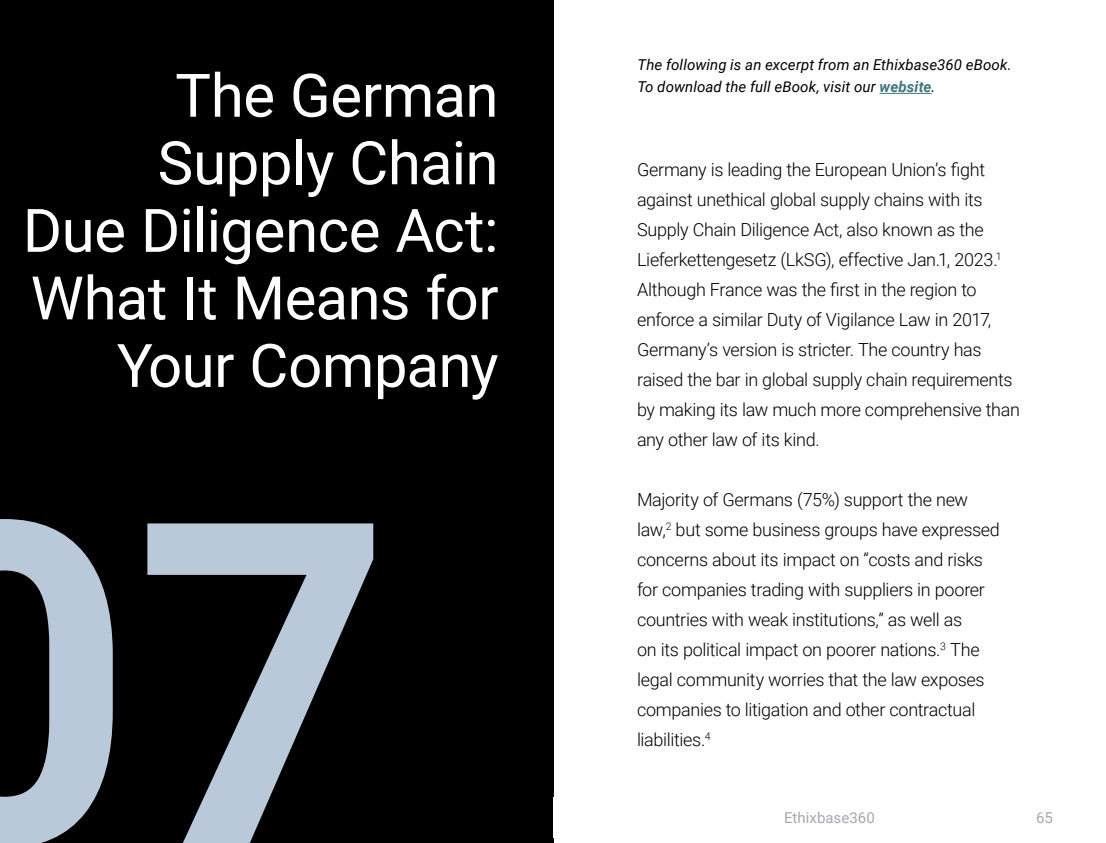
<style>
.page{position:relative;width:1106px;height:843px;background:#fff}
.page>*{position:absolute;margin:0;border:0;box-sizing:border-box;transform-origin:0 0}
.t1{font:700 450px "Roboto";color:#bac9d9}
.t2{font:60px/67.5px "Roboto";letter-spacing:-.01em;color:#fff;text-align:right}
.t3{font:300 18px/30px "Roboto";letter-spacing:-.02em;color:#000}
.t4{font:italic 15px/22.5px "Roboto";letter-spacing:.005em;color:#000}
.t5{font:15px "Roboto";letter-spacing:.005em;color:#a5a8b0}
.s1{font-weight:700;color:#3e7778}
</style>
<div class="page">
<div style="left:0;top:0;width:553px;height:842px;background:#000"></div>
<hr style="left:880px;top:93px;width:51px;height:1px;background:#3e7778">
<h2 class="t2" style="left:23px;top:59px;width:477px">The German<br>Supply Chain<br>Due Diligence Act:<br>What It Means for<br>Your Company</h2>
<h1 class="t1" style="left:-124px;top:368px;width:518px">07</h1>
<p class="t4" style="left:638px;top:53px;width:376px">The following is an excerpt from an Ethixbase360 eBook.<br>To download the full eBook, visit our <span class="s1">website</span>.</p>
<p class="t3" style="left:637px;top:153px;width:384px">Germany is leading the European Union’s fight against unethical global supply chains with its Supply Chain Diligence Act, also known as the Lieferkettengesetz (LkSG), effective Jan.1, 2023.<sup>1<br></sup>Although France was the first in the region to enforce a similar Duty of Vigilance Law in 2017, Germany’s version is stricter. The country has raised the bar in global supply chain requirements by making its law much more comprehensive than any other law of its kind.</p>
<p class="t3" style="left:637px;top:483px;width:364px">Majority of Germans (75%) support the new law,<sup>2</sup> but some business groups have expressed concerns about its impact on “costs and risks for companies trading with suppliers in poorer countries with weak institutions,” as well as<br>on its political impact on poorer nations.<sup>3</sup> The legal community worries that the law exposes companies to litigation and other contractual liabilities.<sup>4</sup></p>
<p class="t5" style="left:784px;top:807px;width:92px">Ethixbase360</p>
<p class="t5" style="left:1036px;top:807px;width:18px">65</p>
</div>
